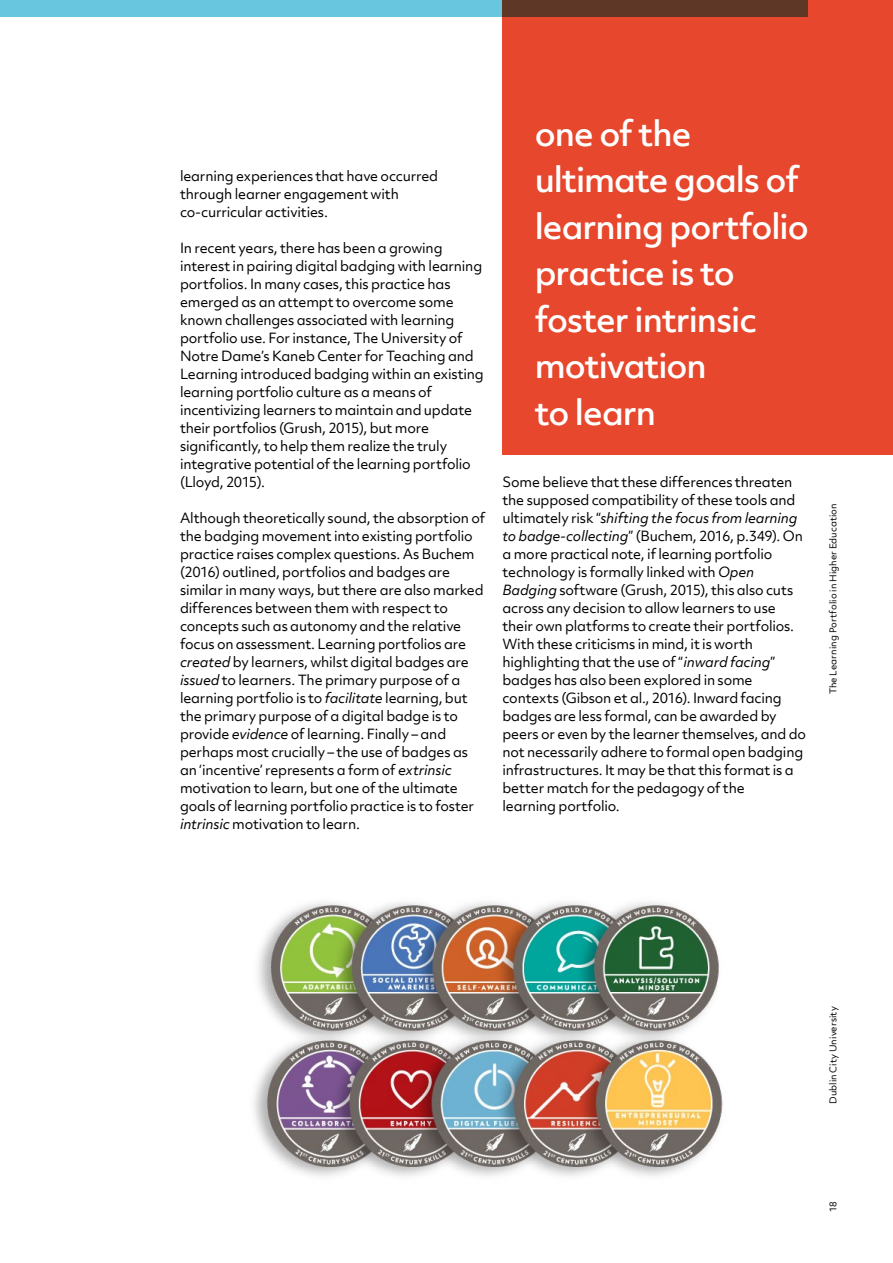
<style>
.page{position:relative;width:893px;height:1263px;background:#fff}
.page>*{position:absolute;margin:0;border:0;box-sizing:border-box;transform-origin:0 0}
.t1{font:500 33px/46.5px "Objektiv Mk 2";letter-spacing:-.03em;color:#fff}
.t2{font:13.5px/18px "Objektiv Mk 2";letter-spacing:-.015em;color:#000}
.t3{font:9px "Objektiv Mk 2";letter-spacing:.01em;color:#000}
.s1{font-style:italic}
</style>
<div class="page">
<div style="left:0;top:0;width:808px;height:17px;background:#68c6df"></div>
<img style="left:254px;top:902px;width:469px;height:275px">
<div style="left:502px;top:0;width:391px;height:455px;background:#e7472c"></div>
<p class="t2" style="left:180px;top:166px;width:260px">learning experiences that have occurred through learner engagement with co-curricular activities.</p>
<p class="t2" style="left:180px;top:238px;width:305px">In recent years, there has been a growing interest in pairing digital badging with learning portfolios. In many cases, this practice has emerged as an attempt to overcome some known challenges associated with learning portfolio use. For instance, The University of Notre Dame’s Kaneb Center for Teaching and Learning introduced badging within an existing learning portfolio culture as a means of incentivizing learners to maintain and update their portfolios (Grush, 2015), but more significantly, to help them realize the truly integrative potential of the learning portfolio (Lloyd, 2015).</p>
<p class="t2" style="left:180px;top:508px;width:307px">Although theoretically sound, the absorption of the badging movement into existing portfolio practice raises complex questions. As Buchem (2016) outlined, portfolios and badges are similar in many ways, but there are also marked differences between them with respect to concepts such as autonomy and the relative focus on assessment. Learning portfolios are <span class="s1">created</span> by learners, whilst digital badges are <span class="s1">issued</span> to learners. The primary purpose of a learning portfolio is to <span class="s1">facilitate</span> learning, but the primary purpose of a digital badge is to provide <span class="s1">evidence</span> of learning. Finally – and perhaps most crucially – the use of badges as an ‘incentive’ represents a form of <span class="s1">extrinsic </span>motivation to learn, but one of the ultimate goals of learning portfolio practice is to foster <span class="s1">intrinsic</span> motivation to learn.</p>
<h1 class="t1" style="left:535px;top:110px;width:275px">one of the ultimate goals of learning portfolio practice is to foster intrinsic motivation<br>to learn</h1>
<p class="t2" style="left:502px;top:473px;width:305px">Some believe that these differences threaten the supposed compatibility of these tools and ultimately risk “<span class="s1">shifting the focus from learning to badge-collecting</span>” (Buchem, 2016, p.349). On a more practical note, if learning portfolio technology is formally linked with <span class="s1">Open Badging</span> software (Grush, 2015), this also cuts across any decision to allow learners to use their own platforms to create their portfolios.<br>With these criticisms in mind, it is worth highlighting that the use of “<span class="s1">inward facing</span>” badges has also been explored in some contexts (Gibson et al., 2016). Inward facing badges are less formal, can be awarded by peers or even by the learner themselves, and do not necessarily adhere to formal open badging infrastructures. It may be that this format is a better match for the pedagogy of the<br>learning portfolio.</p>
<p class="t3" style="left:827px;top:694px;width:193px;rotate:-90deg">The Learning Portfolio in Higher Education</p>
<p class="t3" style="left:827px;top:1104px;width:99px;rotate:-90deg">Dublin City University</p>
<p class="t3" style="left:827px;top:1212px;width:12px;rotate:-90deg">18</p>
</div>
